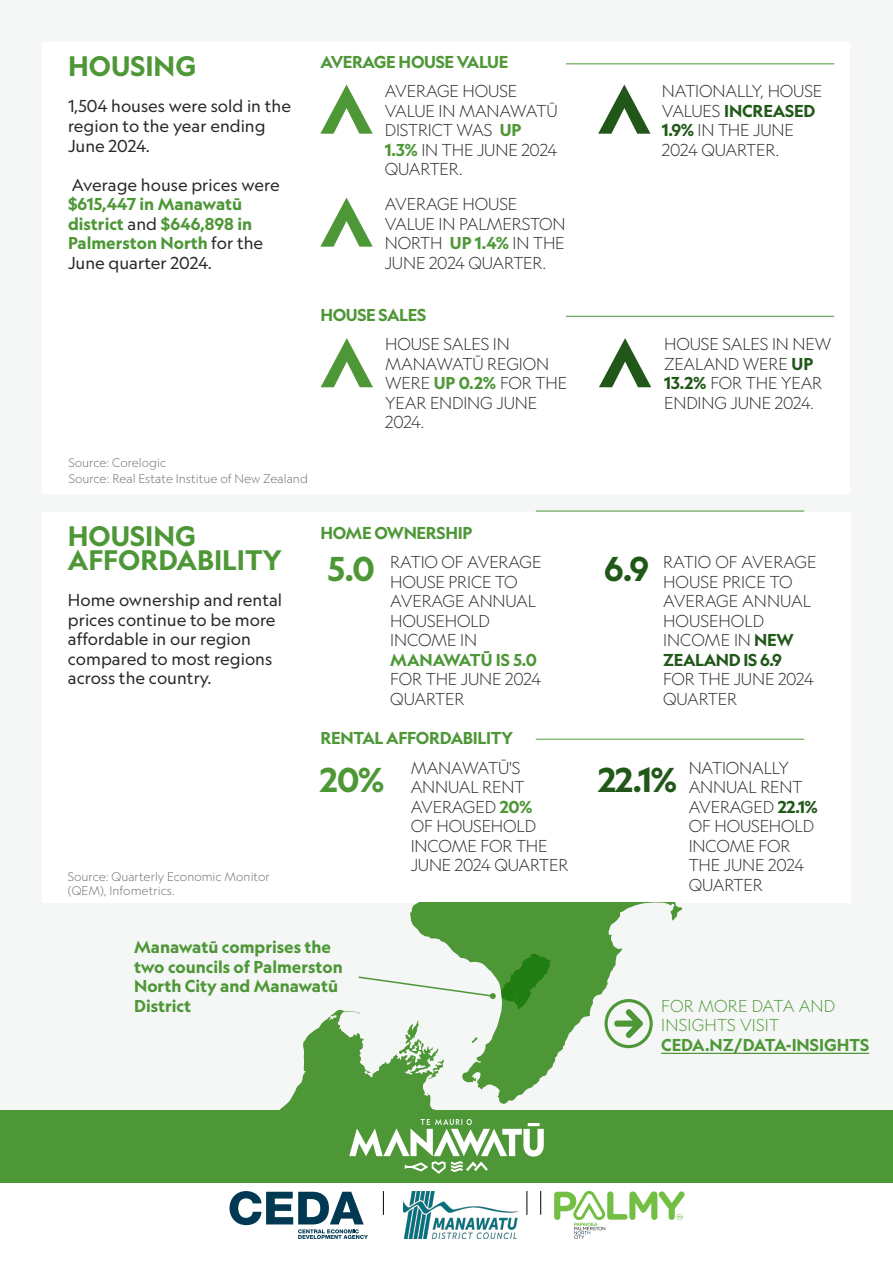
<style>
.page{position:relative;width:893px;height:1263px;background:#f5f7f6}
.page>*{position:absolute;margin:0;border:0;box-sizing:border-box;transform-origin:0 0}
.t1{font:700 33px "Geograph";color:#215819}
.t2{font:700 33px "Geograph";color:#4e9737}
.t3{font:700 27px/24px "Geograph";color:#4e9737}
.t4{font:300 16.5px/19.5px "Geograph";letter-spacing:-.01em;color:#282829}
.t5{font:700 16.5px/19.5px "Geograph";color:#4e9737}
.t6{font:16.5px/19.5px "Geograph";color:#282829}
.t7{font:700 16.5px "Geograph";letter-spacing:-.02em;color:#4e9737}
.t8{font:300 16.5px/19.5px "Geograph";letter-spacing:.01em;color:#4e9737}
.t9{font:300 12px/14.4px "Geograph";color:#64696f}
.s1{font-weight:400;color:#282829}
.s2{font-weight:700;color:#4e9737}
.s3{font-weight:700;color:#215819}
</style>
<div class="page">
<div style="left:43px;top:512px;width:808px;height:391px;background:#fff"></div>
<svg style="left:279px;top:902px;width:446px;height:208px"></svg>
<div style="left:0;top:1182px;width:893px;height:81px;background:#fff"></div>
<div style="left:0;top:1110px;width:893px;height:72px;background:#4e9737"></div>
<svg style="left:349px;top:1119px;width:195px;height:55px"></svg>
<svg style="left:383px;top:1191px;width:1px;height:24px"></svg>
<svg style="left:526px;top:1191px;width:1px;height:24px"></svg>
<svg style="left:357px;top:954px;width:193px;height:55px"></svg>
<hr style="left:661px;top:1053px;width:208px;height:1px;background:#4e9737">
<svg style="left:604px;top:999px;width:49px;height:49px"></svg>
<img style="left:404px;top:1191px;width:115px;height:48px">
<svg style="left:229px;top:1191px;width:139px;height:48px"></svg>
<svg style="left:554px;top:1191px;width:131px;height:48px"></svg>
<div style="left:43px;top:43px;width:807px;height:450px;background:#fff"></div>
<svg style="left:320px;top:85px;width:53px;height:49px"></svg>
<svg style="left:321px;top:338px;width:52px;height:49px"></svg>
<svg style="left:599px;top:338px;width:52px;height:49px"></svg>
<hr style="left:566px;top:63px;width:268px;height:1px;background:#4e9737">
<hr style="left:566px;top:316px;width:268px;height:1px;background:#4e9737">
<svg style="left:540px;top:1191px;width:1px;height:24px"></svg>
<hr style="left:536px;top:511px;width:268px;height:1px;background:#4e9737">
<hr style="left:536px;top:739px;width:268px;height:1px;background:#4e9737">
<svg style="left:598px;top:85px;width:52px;height:49px"></svg>
<svg style="left:320px;top:198px;width:53px;height:49px"></svg>
<h2 class="t3" style="left:68px;top:54px;width:130px">HOUSING</h2>
<p class="t6" style="left:68px;top:96px;width:225px">1,504 houses were sold in the region to the year ending<br>June 2024.</p>
<p class="t6" style="left:72px;top:174px;width:210px">Average house prices were</p>
<p class="t5" style="left:68px;top:194px;width:197px">$615,447 in Manawatū district <span class="s1">and</span> $646,898 in<br>Palmerston North <span class="s1">for the<br>June quarter 2024.</span></p>
<p class="t7" style="left:321px;top:52px;width:189px">AVERAGE HOUSE VALUE</p>
<p class="t4" style="left:385px;top:81px;width:174px">AVERAGE HOUSE<br>VALUE IN MANAWATŪ<br>DISTRICT WAS <span class="s2">UP<br>1.3%</span> IN THE JUNE 2024<br>QUARTER.</p>
<p class="t4" style="left:385px;top:194px;width:182px">AVERAGE HOUSE<br>VALUE IN PALMERSTON<br>NORTH <span class="s2">UP 1.4%</span> IN THE<br>JUNE 2024 QUARTER.</p>
<p class="t9" style="left:69px;top:455px;width:99px">Source: Corelogic</p>
<p class="t9" style="left:69px;top:471px;width:241px">Source: Real Estate Institue of New Zealand</p>
<p class="t7" style="left:320px;top:304px;width:107px">HOUSE SALES</p>
<p class="t4" style="left:385px;top:334px;width:184px">HOUSE SALES IN<br>MANAWATŪ REGION<br>WERE <span class="s2">UP 0.2%</span> FOR THE<br>YEAR ENDING JUNE<br>2024.</p>
<p class="t4" style="left:662px;top:81px;width:162px">NATIONALLY, HOUSE<br>VALUES <span class="s3">INCREASED<br>1.9%</span> IN THE JUNE<br>2024 QUARTER.</p>
<p class="t4" style="left:664px;top:334px;width:169px">HOUSE SALES IN NEW<br>ZEALAND WERE <span class="s3">UP<br>13.2%</span> FOR THE YEAR<br>ENDING JUNE 2024.</p>
<h2 class="t3" style="left:68px;top:524px;width:215px">HOUSING<br>AFFORDABILITY</h2>
<p class="t6" style="left:68px;top:590px;width:216px">Home ownership and rental prices continue to be more affordable in our region compared to most regions across the country.</p>
<p class="t9" style="left:68px;top:869px;width:204px">Source: Quarterly Economic Monitor (QEM), Infometrics.</p>
<p class="t7" style="left:320px;top:522px;width:153px">HOME OWNERSHIP</p>
<h1 class="t2" style="left:328px;top:547px;width:48px">5.0</h1>
<p class="t4" style="left:663px;top:552px;width:155px">RATIO OF AVERAGE<br>HOUSE PRICE TO<br>AVERAGE ANNUAL<br>HOUSEHOLD<br>INCOME IN <span class="s3">NEW<br>ZEALAND IS 6.9</span></p>
<p class="t4" style="left:663px;top:669px;width:152px">FOR THE JUNE 2024<br>QUARTER</p>
<p class="t4" style="left:390px;top:552px;width:153px">RATIO OF AVERAGE<br>HOUSE PRICE TO<br>AVERAGE ANNUAL<br>HOUSEHOLD<br>INCOME IN</p>
<p class="t5" style="left:390px;top:650px;width:148px">MANAWATŪ IS 5.0</p>
<p class="t4" style="left:390px;top:669px;width:152px">FOR THE JUNE 2024<br>QUARTER</p>
<h1 class="t1" style="left:604px;top:547px;width:46px">6.9</h1>
<p class="t7" style="left:320px;top:727px;width:194px">RENTAL AFFORDABILITY</p>
<h1 class="t2" style="left:320px;top:759px;width:66px">20%</h1>
<h1 class="t1" style="left:598px;top:759px;width:81px">22.1%</h1>
<p class="t4" style="left:411px;top:758px;width:159px">MANAWATŪ'S<br>ANNUAL RENT<br>AVERAGED <span class="s2">20%<br></span>OF HOUSEHOLD<br>INCOME FOR THE<br>JUNE 2024 QUARTER</p>
<p class="t4" style="left:689px;top:758px;width:131px">NATIONALLY<br>ANNUAL RENT<br>AVERAGED <span class="s3">22.1%<br></span>OF HOUSEHOLD<br>INCOME FOR<br>THE JUNE 2024<br>QUARTER</p>
<p class="t5" style="left:134px;top:937px;width:210px">Manawatū comprises the two councils of Palmerston<br>North City and Manawatū<br>District</p>
<p class="t8" style="left:661px;top:996px;width:176px">FOR MORE DATA AND<br>INSIGHTS VISIT</p>
<p class="t5" style="left:661px;top:1035px;width:209px">CEDA.NZ/DATA-INSIGHTS</p>
</div>
